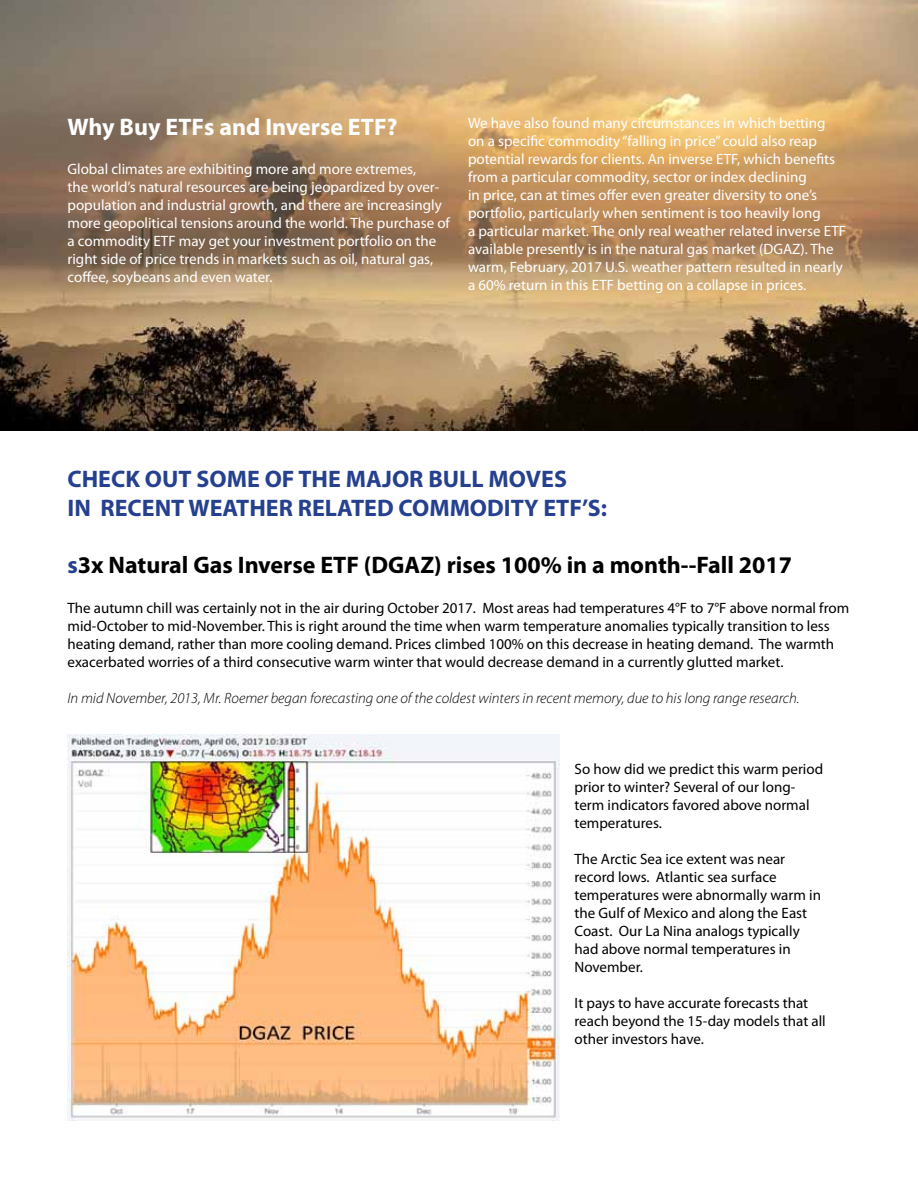
<style>
.page{position:relative;width:918px;height:1188px;background:#fff}
.page>*{position:absolute;margin:0;border:0;box-sizing:border-box;transform-origin:0 0}
.t1{font:700 24px/28.8px "Myriad Pro";color:#25408e}
.t2{font:700 24px "Myriad Pro";color:#000}
.t3{font:700 24px "Myriad Pro";color:#fff}
.t4{font:15px/18px "Myriad Pro";color:#fff}
.t5{font:15px/18px "Myriad Pro";color:#000}
.t6{font:italic 300 15px "Myriad Pro";color:#000}
.s1{color:#25408e}
</style>
<div class="page">
<img style="left:0;top:0;width:918px;height:430px">
<img style="left:68px;top:734px;width:492px;height:386px">
<h1 class="t3" style="left:68px;top:117px;width:331px">Why Buy ETFs and Inverse ETF?</h1>
<p class="t4" style="left:68px;top:161px;width:384px">Global climates are exhibiting more and more extremes,<br>the world’s natural resources are being jeopardized by over&shy;population and industrial growth, and there are increasingly more geopolitical tensions around the world. The purchase of a commodity ETF may get your investment portfolio on the right side of price trends in markets such as oil, natural gas, coffee, soybeans and even water.</p>
<p class="t4" style="left:468px;top:115px;width:380px">We have also found many circumstances in which betting<br>on a specific commodity “falling in price” could also reap potential rewards for clients. An inverse ETF, which benefits from a particular commodity, sector or index declining<br>in price, can at times offer even greater diversity to one’s portfolio, particularly when sentiment is too heavily long<br>a particular market. The only real weather related inverse ETF available presently is in the natural gas market (DGAZ). The warm, February, 2017 U.S. weather pattern resulted in nearly a 60% return in this ETF betting on a collapse in prices.</p>
<h1 class="t1" style="left:68px;top:466px;width:541px">CHECK OUT SOME OF THE MAJOR BULL MOVES<br>IN RECENT WEATHER RELATED COMMODITY ETF’S:</h1>
<h1 class="t2" style="left:68px;top:556px;width:726px"><span class="s1">s</span>3x Natural Gas Inverse ETF (DGAZ) rises 100% in a month--Fall 2017</h1>
<p class="t5" style="left:67px;top:600px;width:783px">The autumn chill was certainly not in the air during October 2017. Most areas had temperatures 4°F to 7°F above normal from mid-October to mid-November. This is right around the time when warm temperature anomalies typically transition to less heating demand, rather than more cooling demand. Prices climbed 100% on this decrease in heating demand. The warmth exacerbated worries of a third consecutive warm winter that would decrease demand in a currently glutted market.</p>
<p class="t6" style="left:67px;top:692px;width:734px">In mid November, 2013, Mr. Roemer began forecasting one of the coldest winters in recent memory, due to his long range research.</p>
<p class="t5" style="left:575px;top:761px;width:250px">So how did we predict this warm period prior to winter? Several of our long&shy;term indicators favored above normal temperatures.</p>
<p class="t5" style="left:575px;top:851px;width:248px">The Arctic Sea ice extent was near record lows. Atlantic sea surface temperatures were abnormally warm in the Gulf of Mexico and along the East<br>Coast. Our La Nina analogs typically had above normal temperatures in<br>November.</p>
<p class="t5" style="left:575px;top:995px;width:253px">It pays to have accurate forecasts that reach beyond the 15-day models that all other investors have.</p>
</div>
